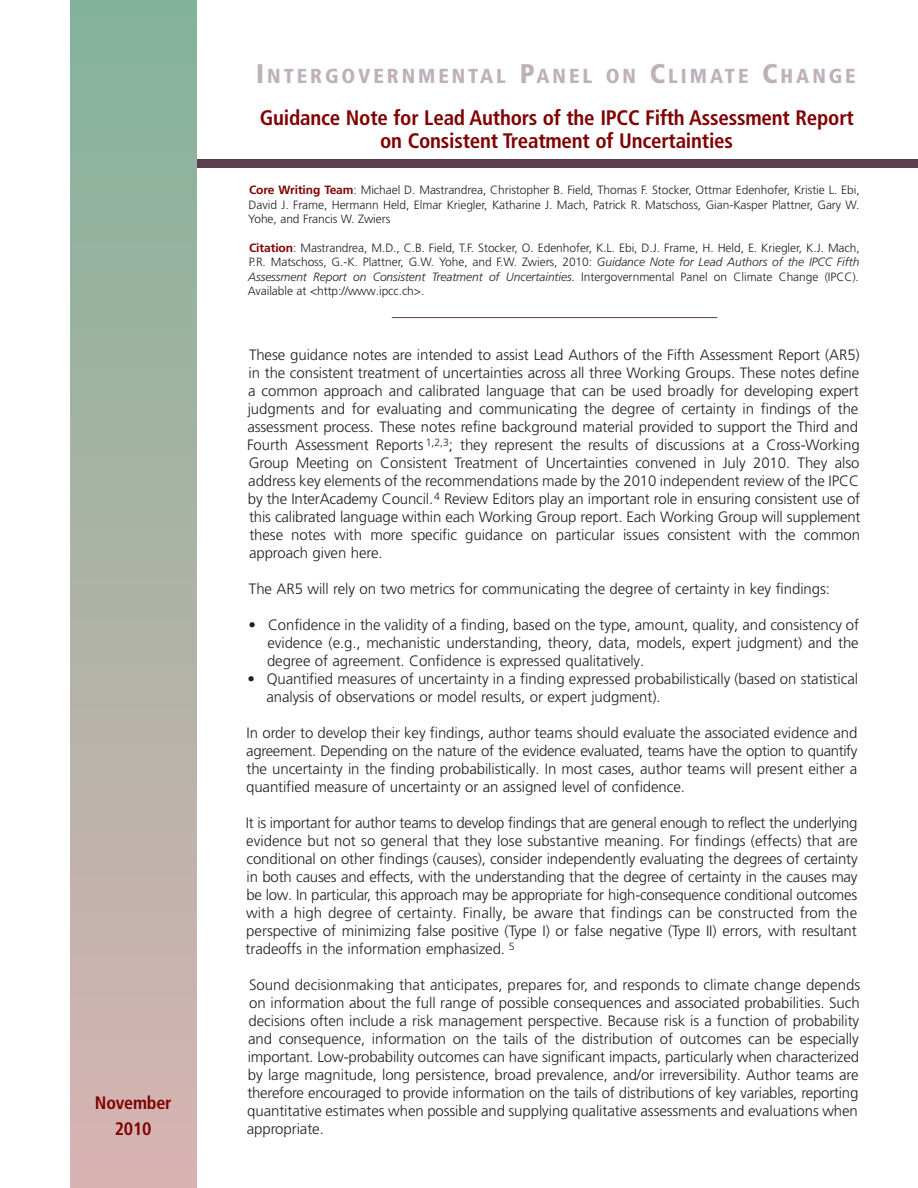
<style>
.page{position:relative;width:918px;height:1188px;background:#fff}
.page>*{position:absolute;margin:0;border:0;box-sizing:border-box;transform-origin:0 0}
.t1{font:700 condensed 21px/22.5px "Frutiger LT Pro";letter-spacing:-.01em;color:#800000;text-align:center}
.t2{font:900 condensed 20.25px "Frutiger LT Pro";letter-spacing:.145em;color:#bfb1ba}
.t3{font:700 condensed 18px/25.5px "Frutiger LT Pro";letter-spacing:-.01em;color:#800000;text-align:center}
.t4{font:300 15px/18px "Frutiger LT Pro";letter-spacing:-.005em;color:#231f20}
.t5{font:300 12px/14.4px "Frutiger LT Pro";letter-spacing:-.005em;color:#231f20;text-align:justify}
.s1{font-size:27px}
.s2{font-weight:700;color:#800000}
.s3{font-style:italic}
</style>
<div class="page">
<div style="left:184px;top:159px;width:734px;height:8px;background:#5d3e50"></div>
<div style="left:70px;top:0;width:126px;height:1188px;background:linear-gradient(to bottom,#83b39a,#d8b3b2)"></div>
<hr style="left:392px;top:317px;width:325px;height:1px;background:#5d3e50">
<p class="t3" style="left:95px;top:1092px;width:78px">November<br>2010</p>
<h2 class="t2" style="left:256px;top:68px;width:601px"><span class="s1">I</span>NTERGOVERNMENTAL <span class="s1">P</span>ANEL ON <span class="s1">C</span>LIMATE <span class="s1">C</span>HANGE</h2>
<h1 class="t1" style="left:260px;top:109px;width:596px">Guidance Note for Lead Authors of the IPCC Fifth Assessment Report on Consistent Treatment of Uncertainties</h1>
<p class="t5" style="left:248px;top:184px;width:613px"><span class="s2">Core Writing Team</span>: Michael D. Mastrandrea, Christopher B. Field, Thomas F. Stocker, Ottmar Edenhofer, Kristie L. Ebi, David J. Frame, Hermann Held, Elmar Kriegler, Katharine J. Mach, Patrick R. Matschoss, Gian-Kasper Plattner, Gary W.<br>Yohe, and Francis W. Zwiers</p>
<p class="t5" style="left:248px;top:242px;width:613px"><span class="s2">Citation</span>: Mastrandrea, M.D., C.B. Field, T.F. Stocker, O. Edenhofer, K.L. Ebi, D.J. Frame, H. Held, E. Kriegler, K.J. Mach, P.R. Matschoss, G.-K. Plattner, G.W. Yohe, and F.W. Zwiers, 2010: <span class="s3">Guidance Note for Lead Authors of the IPCC Fifth Assessment Report on Consistent Treatment of Uncertainties</span>. Intergovernmental Panel on Climate Change (IPCC).<br>Available at &lt;http://www.ipcc.ch&gt;.</p>
<p class="t4" style="left:247px;top:347px;width:615px">These guidance notes are intended to assist Lead Authors of the Fifth Assessment Report (AR5) in the consistent treatment of uncertainties across all three Working Groups. These notes define a common approach and calibrated language that can be used broadly for developing expert judgments and for evaluating and communicating the degree of certainty in findings of the assessment process. These notes refine background material provided to support the Third and Fourth Assessment Reports <sup>1,2,3</sup>; they represent the results of discussions at a Cross-Working Group Meeting on Consistent Treatment of Uncertainties convened in July 2010. They also address key elements of the recommendations made by the 2010 independent review of the IPCC by the InterAcademy Council.<sup>4</sup> Review Editors play an important role in ensuring consistent use of this calibrated language within each Working Group report. Each Working Group will supplement these notes with more specific guidance on particular issues consistent with the common approach given here.</p>
<p class="t4" style="left:249px;top:581px;width:583px">The AR5 will rely on two metrics for communicating the degree of certainty in key findings:</p>
<p class="t4" style="left:267px;top:617px;width:594px;text-align:justify;text-indent:-18px">• Confidence in the validity of a finding, based on the type, amount, quality, and consistency of evidence (e.g., mechanistic understanding, theory, data, models, expert judgment) and the degree of agreement. Confidence is expressed qualitatively.</p>
<p class="t4" style="left:266px;top:671px;width:593px;text-indent:-19px">• Quantified measures of uncertainty in a finding expressed probabilistically (based on statistical analysis of observations or model results, or expert judgment).</p>
<p class="t4" style="left:246px;top:725px;width:613px;text-align:justify">In order to develop their key findings, author teams should evaluate the associated evidence and agreement. Depending on the nature of the evidence evaluated, teams have the option to quantify the uncertainty in the finding probabilistically. In most cases, author teams will present either a quantified measure of uncertainty or an assigned level of confidence.</p>
<p class="t4" style="left:246px;top:815px;width:614px;text-align:justify">It is important for author teams to develop findings that are general enough to reflect the underlying evidence but not so general that they lose substantive meaning. For findings (effects) that are conditional on other findings (causes), consider independently evaluating the degrees of certainty in both causes and effects, with the understanding that the degree of certainty in the causes may be low. In particular, this approach may be appropriate for high-consequence conditional outcomes with a high degree of certainty. Finally, be aware that findings can be constructed from the perspective of minimizing false positive (Type I) or false negative (Type II) errors, with resultant tradeoffs in the information emphasized. <sup>5</sup></p>
<p class="t4" style="left:247px;top:977px;width:615px">Sound decisionmaking that anticipates, prepares for, and responds to climate change depends on information about the full range of possible consequences and associated probabilities. Such decisions often include a risk management perspective. Because risk is a function of probability and consequence, information on the tails of the distribution of outcomes can be especially important. Low-probability outcomes can have significant impacts, particularly when characterized by large magnitude, long persistence, broad prevalence, and/or irreversibility. Author teams are therefore encouraged to provide information on the tails of distributions of key variables, reporting quantitative estimates when possible and supplying qualitative assessments and evaluations when appropriate.</p>
</div>
